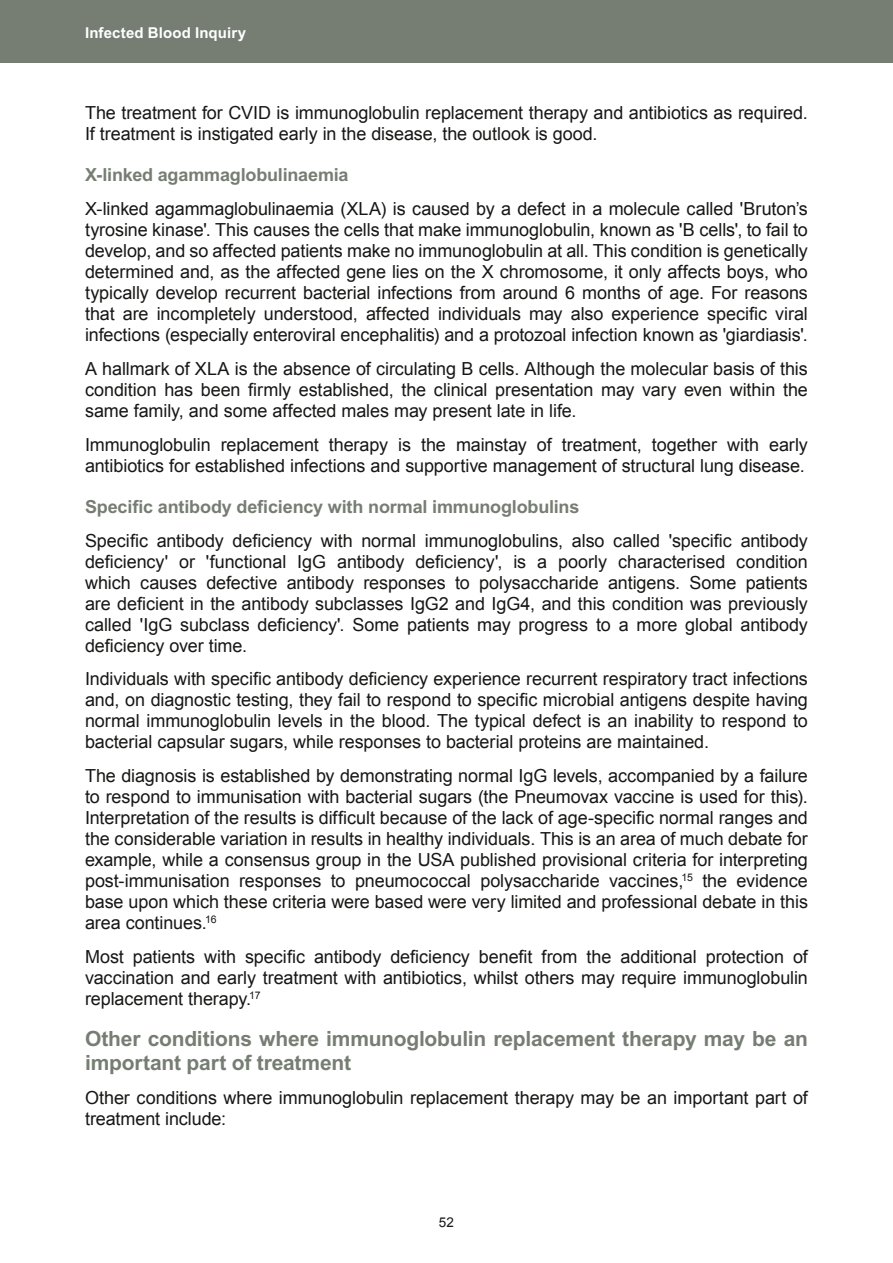
<style>
.page{position:relative;width:893px;height:1263px;background:#fff}
.page>*{position:absolute;margin:0;border:0;box-sizing:border-box;transform-origin:0 0}
.BHead{font:700 21px/24px "Arial";letter-spacing:-.01em;color:#767e73}
.Body_Full_Out{font:18px/21px "Arial";letter-spacing:-.005em;color:#181716;text-align:justify}
.CHead{font:700 18px "Arial";letter-spacing:-.01em;color:#767e73}
.t1{font:700 15px "Arial";letter-spacing:.01em;color:#fff}
.t2{font:13.5px "Arial";color:#181716}
</style>
<div class="page">
<div style="left:0;top:0;width:893px;height:63px;background:#767e73"></div>
<p class="t1" style="left:85px;top:22px;width:163px">Infected Blood Inquiry</p>
<p class="Body_Full_Out" style="left:85px;top:103px;width:724px">The treatment for CVID is immunoglobulin replacement therapy and antibiotics as required.<br>If treatment is instigated early in the disease, the outlook is good.</p>
<p class="CHead" style="left:85px;top:162px;width:265px">X-linked agammaglobulinaemia</p>
<p class="Body_Full_Out" style="left:85px;top:199px;width:724px">X-linked agammaglobulinaemia (XLA) is caused by a defect in a molecule called 'Bruton’s tyrosine kinase'. This causes the cells that make immunoglobulin, known as 'B cells', to fail to develop, and so affected patients make no immunoglobulin at all. This condition is genetically determined and, as the affected gene lies on the X chromosome, it only affects boys, who typically develop recurrent bacterial infections from around 6 months of age. For reasons that are incompletely understood, affected individuals may also experience specific viral infections (especially enteroviral encephalitis) and a protozoal infection known as 'giardiasis'.</p>
<p class="Body_Full_Out" style="left:85px;top:358px;width:724px">A hallmark of XLA is the absence of circulating B cells. Although the molecular basis of this condition has been firmly established, the clinical presentation may vary even within the same family, and some affected males may present late in life.</p>
<p class="Body_Full_Out" style="left:85px;top:434px;width:724px">Immunoglobulin replacement therapy is the mainstay of treatment, together with early antibiotics for established infections and supportive management of structural lung disease.</p>
<p class="CHead" style="left:85px;top:494px;width:496px">Specific antibody deficiency with normal immunoglobulins</p>
<p class="Body_Full_Out" style="left:85px;top:530px;width:724px">Specific antibody deficiency with normal immunoglobulins, also called 'specific antibody deficiency' or 'functional IgG antibody deficiency', is a poorly characterised condition which causes defective antibody responses to polysaccharide antigens. Some patients are deficient in the antibody subclasses IgG2 and IgG4, and this condition was previously called 'IgG subclass deficiency'. Some patients may progress to a more global antibody deficiency over time.</p>
<p class="Body_Full_Out" style="left:85px;top:669px;width:724px">Individuals with specific antibody deficiency experience recurrent respiratory tract infections and, on diagnostic testing, they fail to respond to specific microbial antigens despite having normal immunoglobulin levels in the blood. The typical defect is an inability to respond to bacterial capsular sugars, while responses to bacterial proteins are maintained.</p>
<p class="Body_Full_Out" style="left:85px;top:765px;width:724px">The diagnosis is established by demonstrating normal IgG levels, accompanied by a failure to respond to immunisation with bacterial sugars (the Pneumovax vaccine is used for this).<br>Interpretation of the results is difficult because of the lack of age-specific normal ranges and the considerable variation in results in healthy individuals. This is an area of much debate for example, while a consensus group in the USA published provisional criteria for interpreting post-immunisation responses to pneumococcal polysaccharide vaccines,<sup>15</sup> the evidence base upon which these criteria were based were very limited and professional debate in this area continues.<sup>16</sup></p>
<p class="Body_Full_Out" style="left:85px;top:946px;width:724px">Most patients with specific antibody deficiency benefit from the additional protection of vaccination and early treatment with antibiotics, whilst others may require immunoglobulin replacement therapy.<sup>17</sup></p>
<h3 class="BHead" style="left:85px;top:1027px;width:724px">Other conditions where immunoglobulin replacement therapy may be an important part of treatment</h3>
<p class="Body_Full_Out" style="left:85px;top:1087px;width:724px">Other conditions where immunoglobulin replacement therapy may be an important part of treatment include:</p>
<p class="t2" style="left:439px;top:1213px;width:17px">52</p>
</div>
